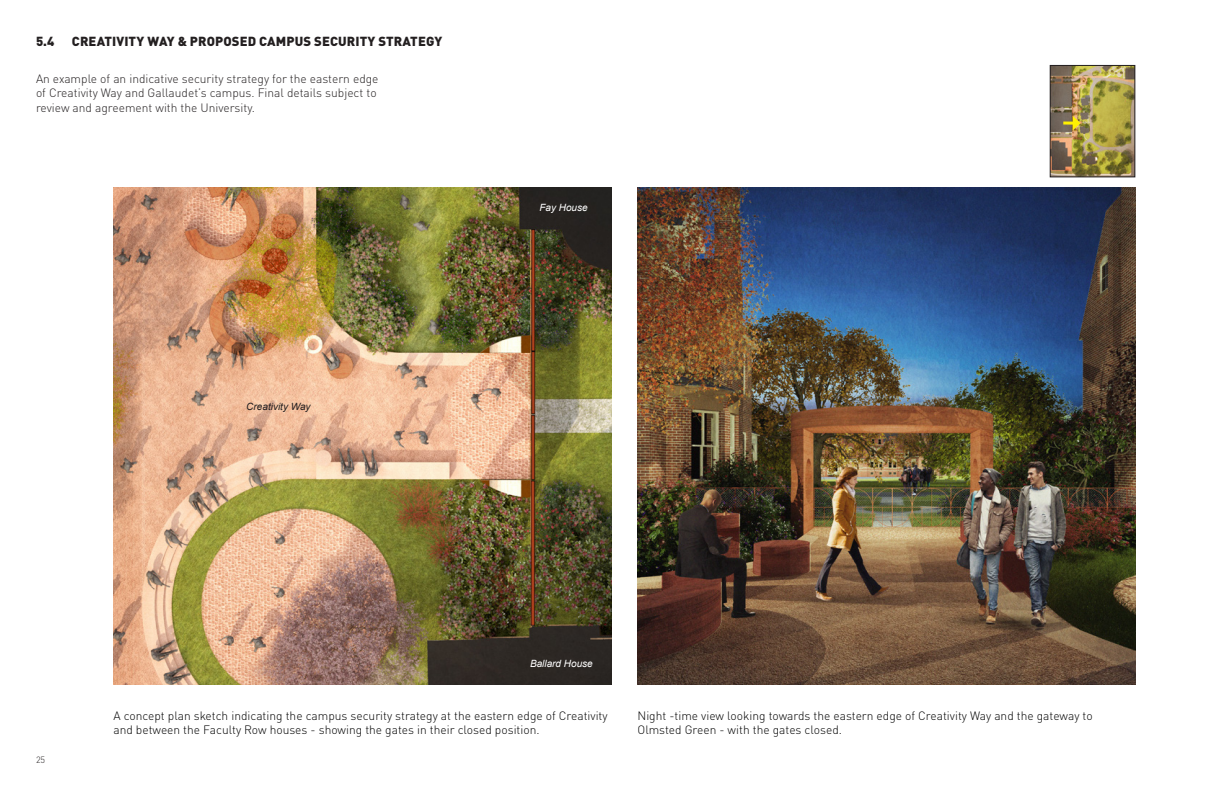
<style>
.page{position:relative;width:1224px;height:792px;background:#fff}
.page>*{position:absolute;margin:0;border:0;box-sizing:border-box;transform-origin:0 0}
.Heading_2{font:900 13px "DINOT";letter-spacing:.01em;color:#231f20}
.t1{font:300 12px/14.4px "DINOT";color:#000}
.t2{font:300 12px/14.4px "DINOT";color:#231f20}
.t3{font:italic 10px "Arial";color:#fff}
.t4{font:italic 10px "Arial";color:#231f20}
.t5{font:300 9px "DINOT";color:#231f20}
</style>
<div class="page">
<img style="left:638px;top:187px;width:497px;height:498px">
<img style="left:114px;top:187px;width:498px;height:498px">
<img style="left:1052px;top:67px;width:81px;height:108px">
<div style="left:1050px;top:65px;width:85px;height:112px;border:1px solid #231f20"></div>
<svg style="left:1063px;top:116px;width:18px;height:14px"></svg>
<p class="Heading_2" style="left:36px;top:33px;width:20px">5.4</p>
<p class="Heading_2" style="left:72px;top:33px;width:372px">CREATIVITY WAY &amp; PROPOSED CAMPUS SECURITY STRATEGY</p>
<p class="t2" style="left:36px;top:71px;width:344px">An example of an indicative security strategy for the eastern edge of Creativity Way and Gallaudet’s campus. Final details subject to review and agreement with the University.</p>
<p class="t4" style="left:246px;top:400px;width:66px">Creativity Way</p>
<p class="t3" style="left:539px;top:201px;width:50px">Fay House</p>
<p class="t5" style="left:36px;top:754px;width:11px">25</p>
<p class="t3" style="left:530px;top:657px;width:64px">Ballard House</p>
<p class="t1" style="left:113px;top:708px;width:496px">A concept plan sketch indicating the campus security strategy at the eastern edge of Creativity and between the Faculty Row houses - showing the gates in their closed position.</p>
<p class="t1" style="left:638px;top:708px;width:457px">Night -time view looking towards the eastern edge of Creativity Way and the gateway to<br>Olmsted Green - with the gates closed.</p>
</div>
